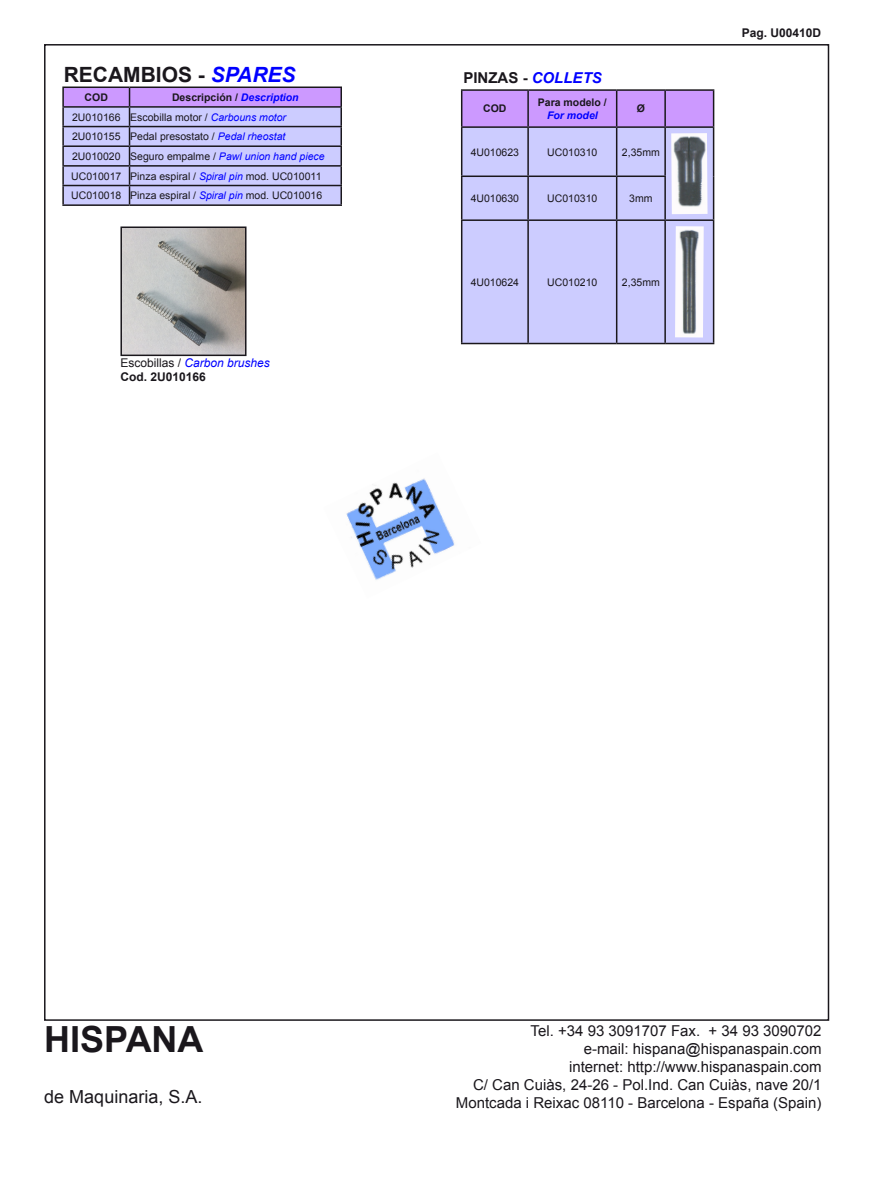
<style>
.page{position:relative;width:893px;height:1191px;background:#fff}
.page>*{position:absolute;margin:0;border:0;box-sizing:border-box;transform-origin:0 0}
.t1{font:700 36px "Arial";color:#1a171c}
.t2{font:700 21px "Arial";color:#1a171c}
.t3{font:18px "Arial";color:#1a171c}
.t4{font:15px/18px "Arial";color:#1a171c;text-align:right}
.t5{font:700 15px "Arial";color:#1a171c}
.t6{font:italic 12px "Arial";color:#00f}
.t7{font:700 12px "Arial";color:#1a171c}
.t8{font:10.5px "Arial";color:#1a171c}
.t9{font:700 10.5px/12.6px "Arial";color:#1a171c;text-align:center}
.t10{font:italic 10.5px "Arial";color:#00f}
.s1{font-style:italic;color:#00f}
.s2{font-style:normal;color:#1a171c}
</style>
<div class="page">
<img style="left:346px;top:478px;width:109px;height:102px">
<div style="left:462px;top:91px;width:251px;height:35px;background:#c9f"></div>
<div style="left:462px;top:128px;width:251px;height:215px;background:#ccf"></div>
<hr style="left:461px;top:89px;width:67px;height:2px;background:#1a171c">
<hr style="left:461px;top:91px;width:1px;height:35px;background:#1a171c">
<hr style="left:528px;top:89px;width:89px;height:2px;background:#1a171c">
<hr style="left:527px;top:91px;width:2px;height:35px;background:#1a171c">
<hr style="left:617px;top:89px;width:48px;height:2px;background:#1a171c">
<hr style="left:616px;top:91px;width:1px;height:35px;background:#1a171c">
<hr style="left:665px;top:89px;width:49px;height:2px;background:#1a171c">
<hr style="left:664px;top:91px;width:2px;height:35px;background:#1a171c">
<hr style="left:713px;top:91px;width:1px;height:35px;background:#1a171c">
<hr style="left:461px;top:126px;width:67px;height:2px;background:#1a171c">
<hr style="left:461px;top:128px;width:1px;height:47px;background:#1a171c">
<hr style="left:528px;top:126px;width:89px;height:2px;background:#1a171c">
<hr style="left:527px;top:128px;width:2px;height:47px;background:#1a171c">
<hr style="left:617px;top:126px;width:48px;height:2px;background:#1a171c">
<hr style="left:616px;top:128px;width:1px;height:47px;background:#1a171c">
<hr style="left:665px;top:126px;width:49px;height:2px;background:#1a171c">
<hr style="left:664px;top:128px;width:2px;height:47px;background:#1a171c">
<hr style="left:713px;top:128px;width:1px;height:48px;background:#1a171c">
<hr style="left:461px;top:175px;width:67px;height:2px;background:#1a171c">
<hr style="left:461px;top:177px;width:1px;height:42px;background:#1a171c">
<hr style="left:528px;top:175px;width:89px;height:2px;background:#1a171c">
<hr style="left:527px;top:177px;width:2px;height:42px;background:#1a171c">
<hr style="left:617px;top:175px;width:49px;height:2px;background:#1a171c">
<hr style="left:616px;top:177px;width:1px;height:42px;background:#1a171c">
<hr style="left:664px;top:177px;width:2px;height:42px;background:#1a171c">
<hr style="left:713px;top:176px;width:1px;height:43px;background:#1a171c">
<hr style="left:461px;top:219px;width:67px;height:2px;background:#1a171c">
<hr style="left:461px;top:221px;width:1px;height:122px;background:#1a171c">
<hr style="left:528px;top:219px;width:89px;height:2px;background:#1a171c">
<hr style="left:527px;top:221px;width:2px;height:122px;background:#1a171c">
<hr style="left:617px;top:219px;width:48px;height:2px;background:#1a171c">
<hr style="left:616px;top:221px;width:1px;height:122px;background:#1a171c">
<hr style="left:665px;top:219px;width:49px;height:2px;background:#1a171c">
<hr style="left:664px;top:221px;width:2px;height:122px;background:#1a171c">
<hr style="left:713px;top:221px;width:1px;height:122px;background:#1a171c">
<hr style="left:461px;top:343px;width:67px;height:1px;background:#1a171c">
<hr style="left:528px;top:343px;width:89px;height:1px;background:#1a171c">
<hr style="left:617px;top:343px;width:48px;height:1px;background:#1a171c">
<hr style="left:665px;top:343px;width:49px;height:1px;background:#1a171c">
<img style="left:671px;top:133px;width:37px;height:81px">
<img style="left:675px;top:226px;width:29px;height:111px">
<img style="left:123px;top:229px;width:121px;height:124px">
<div style="left:120px;top:226px;width:127px;height:130px;border:2px solid #1a171c"></div>
<hr style="left:62px;top:86px;width:68px;height:2px;background:#1a171c">
<hr style="left:130px;top:86px;width:212px;height:2px;background:#1a171c">
<svg style="left:62px;top:87px;width:280px;height:117px;background:#bcb4ea"></svg>
<hr style="left:62px;top:204px;width:68px;height:2px;background:#1a171c">
<hr style="left:130px;top:204px;width:212px;height:2px;background:#1a171c">
<p class="t2" style="left:64px;top:60px;width:233px">RECAMBIOS - <span class="s1">SPARES</span></p>
<p class="t5" style="left:463px;top:68px;width:140px">PINZAS - <span class="s1">COLLETS</span></p>
<p class="t9" style="left:85px;top:91px;width:25px">COD</p>
<p class="t9" style="left:172px;top:91px;width:128px">Descripción / <span class="s1">Description</span></p>
<p class="t8" style="left:72px;top:110px;width:50px">2U010166</p>
<p class="t8" style="left:130px;top:110px;width:157px">Escobilla motor / <span class="s1">Carbouns motor</span></p>
<p class="t8" style="left:72px;top:130px;width:50px">2U010155</p>
<p class="t8" style="left:130px;top:130px;width:157px">Pedal presostato / <span class="s1">Pedal rheostat</span></p>
<p class="t8" style="left:72px;top:149px;width:50px">2U010020</p>
<p class="t10" style="left:130px;top:149px;width:196px"><span class="s2">Seguro empalme /</span> Pawl union hand piece</p>
<p class="t8" style="left:71px;top:169px;width:52px">UC010017</p>
<p class="t8" style="left:130px;top:169px;width:193px">Pinza espiral / <span class="s1">Spiral pin</span> mod. UC010011</p>
<p class="t8" style="left:71px;top:189px;width:52px">UC010018</p>
<p class="t8" style="left:130px;top:189px;width:194px">Pinza espiral / <span class="s1">Spiral pin</span> mod. UC010016</p>
<p class="t9" style="left:483px;top:103px;width:25px">COD</p>
<p class="t9" style="left:538px;top:96px;width:70px">Para modelo /<br><span class="s1">For model</span></p>
<p class="t9" style="left:637px;top:103px;width:10px">Ø</p>
<p class="t8" style="left:471px;top:145px;width:50px">4U010623</p>
<p class="t8" style="left:547px;top:145px;width:52px">UC010310</p>
<p class="t8" style="left:622px;top:145px;width:39px">2,35mm</p>
<p class="t8" style="left:471px;top:191px;width:50px">4U010630</p>
<p class="t8" style="left:547px;top:191px;width:52px">UC010310</p>
<p class="t8" style="left:629px;top:191px;width:25px">3mm</p>
<p class="t6" style="left:120px;top:355px;width:151px"><span class="s2">Escobillas /</span> Carbon brushes</p>
<p class="t7" style="left:120px;top:369px;width:87px">Cod. 2U010166</p>
<p class="t8" style="left:471px;top:275px;width:50px">4U010624</p>
<p class="t8" style="left:547px;top:275px;width:52px">UC010210</p>
<p class="t8" style="left:622px;top:275px;width:39px">2,35mm</p>
<p class="t7" style="left:742px;top:25px;width:81px">Pag. U00410D</p>
<p class="t1" style="left:44px;top:1016px;width:161px">HISPANA</p>
<p class="t3" style="left:44px;top:1084px;width:160px">de Maquinaria, S.A.</p>
<p class="t4" style="left:456px;top:1022px;width:367px">Tel. +34 93 3091707 Fax. + 34 93 3090702<br>e-mail: hispana@hispanaspain.com<br>internet: http://www.hispanaspain.com<br>C/ Can Cuiàs, 24-26 - Pol.Ind. Can Cuiàs, nave 20/1<br>Montcada i Reixac 08110 - Barcelona - España (Spain)</p>
</div>
